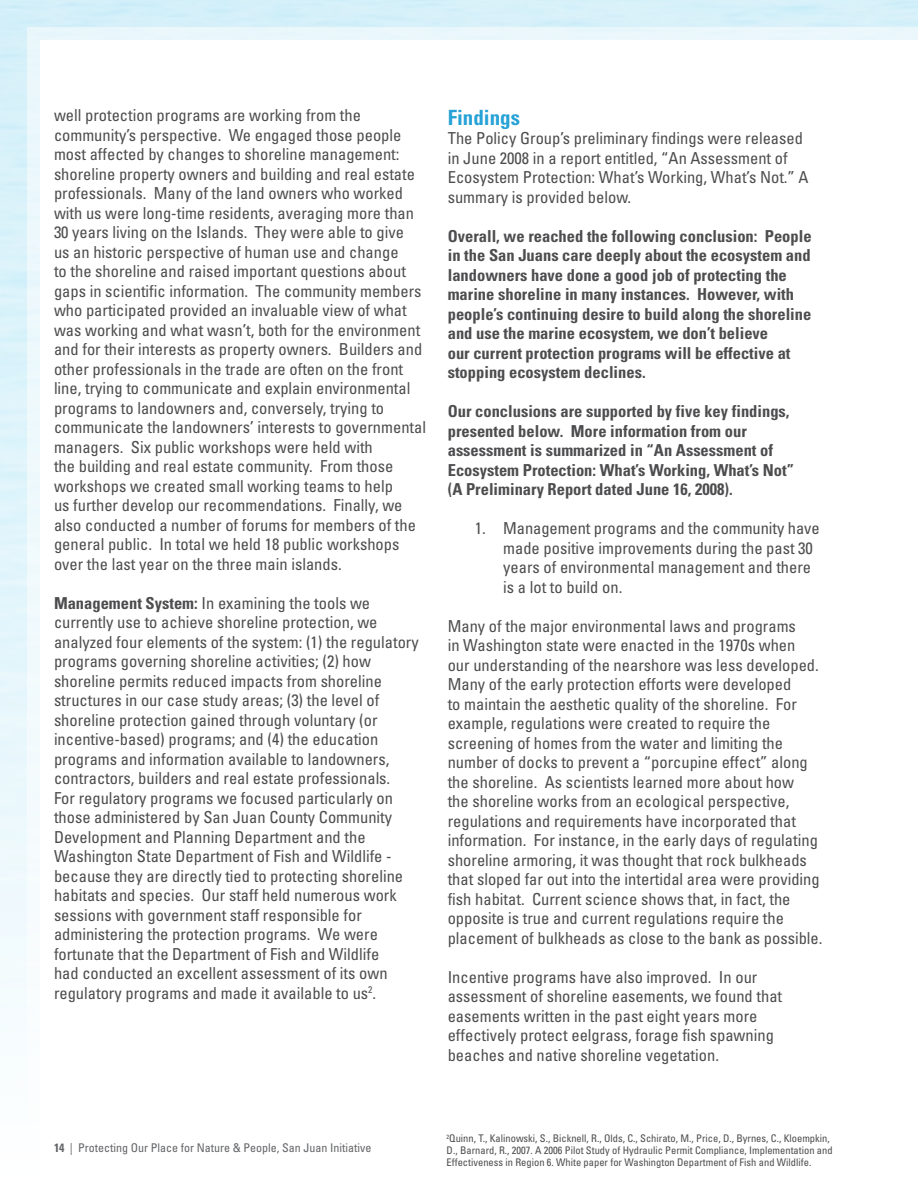
<style>
.page{position:relative;width:918px;height:1188px;background:#fff}
.page>*{position:absolute;margin:0;border:0;box-sizing:border-box;transform-origin:0 0}
.t1{font:700 condensed 21px "Univers";color:#26a2d6}
.t2{font:condensed 16.5px/19.5px "Univers";color:#4d4d4f}
.t3{font:700 condensed 16.5px/19.5px "Univers";color:#4d4d4f}
.t4{font:condensed 12px "Univers";color:#636467}
.t5{font:condensed 10.5px/12px "Univers";color:#4d4d4f}
.s1{font-weight:700}
</style>
<div class="page">
<div style="left:27px;top:27px;width:891px;height:1161px;background:linear-gradient(to bottom,#e7f6fb,#fcfefe)"></div>
<div style="left:40px;top:40px;width:878px;height:1148px;background:#fff"></div>
<hr style="left:917px;top:27px;width:1px;height:1161px;background:#fff">
<p class="t2" style="left:54px;top:105px;width:374px">well protection programs are working from the community’s perspective. We engaged those people most affected by changes to shoreline management: shoreline property owners and building and real estate professionals. Many of the land owners who worked with us were long-time residents, averaging more than 30 years living on the Islands. They were able to give<br>us an historic perspective of human use and change<br>to the shoreline and raised important questions about gaps in scientific information. The community members who participated provided an invaluable view of what was working and what wasn’t, both for the environment and for their interests as property owners. Builders and other professionals in the trade are often on the front line, trying to communicate and explain environmental programs to landowners and, conversely, trying to communicate the landowners’ interests to governmental managers. Six public workshops were held with<br>the building and real estate community. From those workshops we created small working teams to help<br>us further develop our recommendations. Finally, we also conducted a number of forums for members of the general public. In total we held 18 public workshops over the last year on the three main islands.</p>
<p class="t2" style="left:54px;top:593px;width:366px"><span class="s1">Management System:</span> In examining the tools we currently use to achieve shoreline protection, we analyzed four elements of the system: (1) the regulatory programs governing shoreline activities; (2) how shoreline permits reduced impacts from shoreline structures in our case study areas; (3) the level of shoreline protection gained through voluntary (or incentive-based) programs; and (4) the education programs and information available to landowners, contractors, builders and real estate professionals.<br>For regulatory programs we focused particularly on those administered by San Juan County Community Development and Planning Department and the Washington State Department of Fish and Wildlife - because they are directly tied to protecting shoreline habitats and species. Our staff held numerous work sessions with government staff responsible for administering the protection programs. We were fortunate that the Department of Fish and Wildlife<br>had conducted an excellent assessment of its own regulatory programs and made it available to us<sup>2</sup>.</p>
<p class="t1" style="left:448px;top:104px;width:74px">Findings</p>
<p class="t2" style="left:448px;top:128px;width:362px">The Policy Group’s preliminary findings were released in June 2008 in a report entitled, “An Assessment of Ecosystem Protection: What’s Working, What’s Not.” A summary is provided below.</p>
<p class="t3" style="left:448px;top:226px;width:365px">Overall, we reached the following conclusion: People in the San Juans care deeply about the ecosystem and landowners have done a good job of protecting the marine shoreline in many instances. However, with people’s continuing desire to build along the shoreline and use the marine ecosystem, we don’t believe<br>our current protection programs will be effective at stopping ecosystem declines.</p>
<p class="t3" style="left:448px;top:402px;width:348px">Our conclusions are supported by five key findings, presented below. More information from our assessment is summarized in “An Assessment of Ecosystem Protection: What’s Working, What’s Not” (A Preliminary Report dated June 16, 2008).</p>
<p class="t2" style="left:503px;top:518px;width:318px;text-indent:-28px">1. Management programs and the community have made positive improvements during the past 30 years of environmental management and there is a lot to build on.</p>
<p class="t2" style="left:448px;top:616px;width:376px">Many of the major environmental laws and programs<br>in Washington state were enacted in the 1970s when<br>our understanding of the nearshore was less developed.<br>Many of the early protection efforts were developed<br>to maintain the aesthetic quality of the shoreline. For example, regulations were created to require the screening of homes from the water and limiting the number of docks to prevent a “porcupine effect” along the shoreline. As scientists learned more about how<br>the shoreline works from an ecological perspective, regulations and requirements have incorporated that information. For instance, in the early days of regulating shoreline armoring, it was thought that rock bulkheads that sloped far out into the intertidal area were providing fish habitat. Current science shows that, in fact, the opposite is true and current regulations require the placement of bulkheads as close to the bank as possible.</p>
<p class="t2" style="left:448px;top:967px;width:336px">Incentive programs have also improved. In our assessment of shoreline easements, we found that easements written in the past eight years more effectively protect eelgrass, forage fish spawning beaches and native shoreline vegetation.</p>
<p class="t4" style="left:54px;top:1140px;width:319px"><span class="s1">14</span> | Protecting Our Place for Nature &amp; People, San Juan Initiative</p>
<p class="t5" style="left:447px;top:1132px;width:388px"><sup>2</sup>Quinn, T., Kalinowski, S., Bicknell, R., Olds, C., Schirato, M., Price, D., Byrnes, C., Kloempkin,<br>D., Barnard, R., 2007. A 2006 Pilot Study of Hydraulic Permit Compliance, Implementation and<br>Effectiveness in Region 6. White paper for Washington Department of Fish and Wildlife.</p>
</div>
